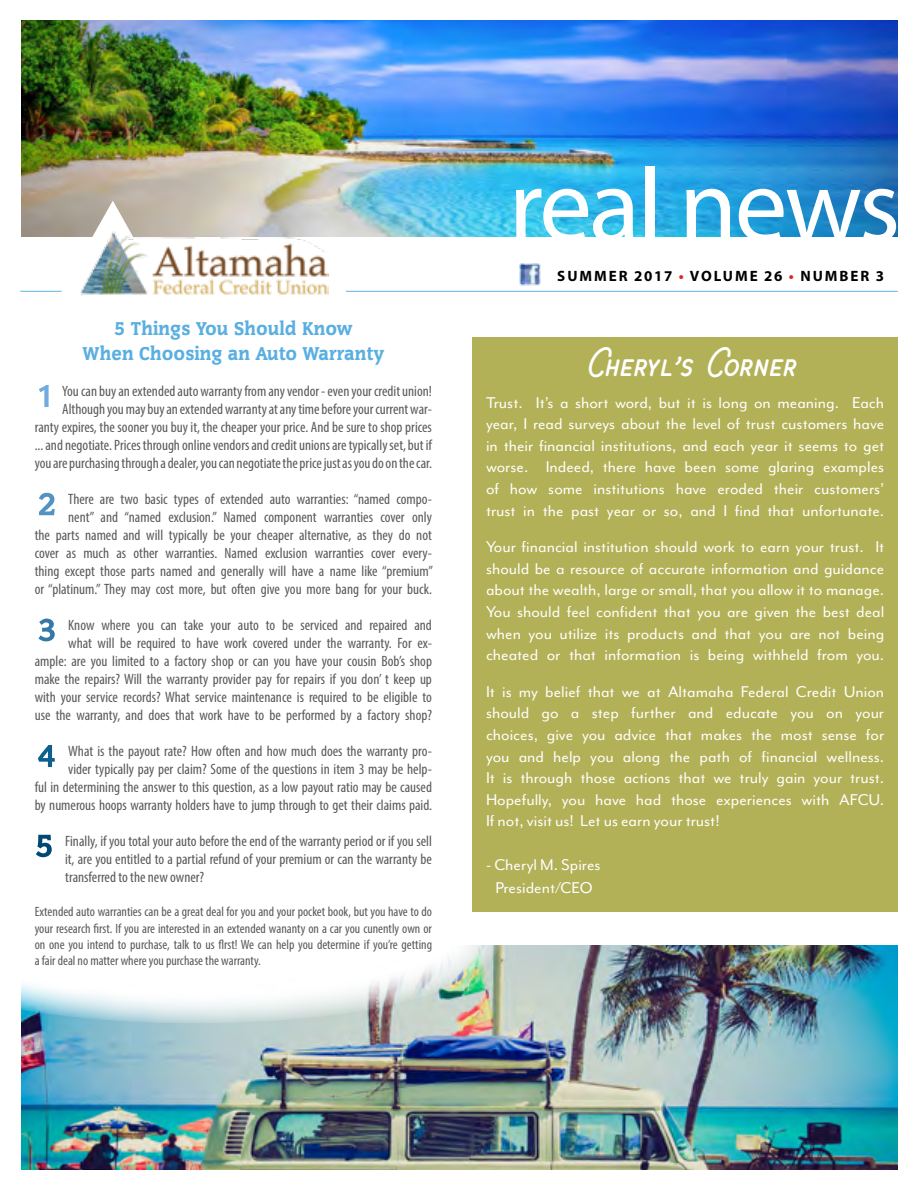
<style>
.page{position:relative;width:918px;height:1188px;background:#fff}
.page>*{position:absolute;margin:0;border:0;box-sizing:border-box;transform-origin:0 0}
.t1{font:105px "Myriad Pro";letter-spacing:-.025em;color:#fff}
.t2{font:34.5px "Chippewa Falls";color:#fff}
.t3{font:21px/25.2px "Cg Congress Hy";color:#5aafe1;text-align:center}
.t4{font:18px/21.6px "Mr Eaves Mod OT";color:#fff;text-align:justify}
.t5{font:condensed 15px/18px "Myriad Pro";color:#58595b;text-align:right}
.t6{font:700 15px "Myriad Pro";letter-spacing:.13em;color:#000}
.t7{font:condensed 13.5px/16.2px "Myriad Pro";color:#58595b;text-align:justify}
.s1{color:#e31f27}
</style>
<div class="page">
<img style="left:21px;top:945px;width:877px;height:225px">
<svg style="left:21px;top:945px;width:486px;height:78px"></svg>
<img style="left:21px;top:20px;width:877px;height:216px">
<svg style="left:35px;top:201px;width:155px;height:90px"></svg>
<img style="left:80px;top:229px;width:248px;height:67px">
<hr style="left:346px;top:291px;width:552px;height:1px;background:#5eb5e3">
<hr style="left:20px;top:291px;width:42px;height:1px;background:#5eb5e3">
<img style="left:519px;top:264px;width:22px;height:22px">
<div style="left:472px;top:337px;width:426px;height:575px;background:#b3b157"></div>
<svg style="left:39px;top:493px;width:16px;height:22px"></svg>
<svg style="left:38px;top:619px;width:17px;height:22px"></svg>
<svg style="left:38px;top:745px;width:17px;height:22px"></svg>
<svg style="left:36px;top:835px;width:16px;height:22px"></svg>
<svg style="left:39px;top:385px;width:10px;height:22px"></svg>
<h3 class="t3" style="left:82px;top:316px;width:303px">5 Things You Should Know<br>When Choosing an Auto Warranty</h3>
<p class="t5" style="left:35px;top:382px;width:399px">You can buy an extended auto warranty from any vendor - even your credit union!<br>Although you may buy an extended warranty at any time before your current war&shy;ranty expires, the sooner you buy it, the cheaper your price. And be sure to shop prices ... and negotiate. Prices through online vendors and credit unions are typically set, but if you are purchasing through a dealer, you can negotiate the price just as you do on the car.</p>
<p class="t5" style="left:35px;top:490px;width:400px">There are two basic types of extended auto warranties: “named compo-<br>nent” and “named exclusion.” Named component warranties cover only<br>the parts named and will typically be your cheaper alternative, as they do not cover as much as other warranties. Named exclusion warranties cover every&shy;thing except those parts named and generally will have a name like “premium” or “platinum.” They may cost more, but often give you more bang for your buck.</p>
<p class="t5" style="left:35px;top:616px;width:399px">Know where you can take your auto to be serviced and repaired and<br>what will be required to have work covered under the warranty. For ex&shy;ample: are you limited to a factory shop or can you have your cousin Bob’s shop make the repairs? Will the warranty provider pay for repairs if you don’ t keep up with your service records? What service maintenance is required to be eligible to use the warranty, and does that work have to be performed by a factory shop?</p>
<p class="t5" style="left:35px;top:742px;width:399px">What is the payout rate? How often and how much does the warranty pro-<br>vider typically pay per claim? Some of the questions in item 3 may be help-<br>ful in determining the answer to this question, as a low payout ratio may be caused by numerous hoops warranty holders have to jump through to get their claims paid.</p>
<p class="t5" style="left:65px;top:832px;width:368px;text-align:justify">Finally, if you total your auto before the end of the warranty period or if you sell it, are you entitled to a partial refund of your premium or can the warranty be transferred to the new owner?</p>
<p class="t7" style="left:35px;top:904px;width:399px">Extended auto warranties can be a great deal for you and your pocket book, but you have to do your research first. If you are interested in an extended wananty on a car you cunently own or on one you intend to purchase, talk to us flrst! We can help you determine if you’re getting a fair deal no matter where you purchase the warranty.</p>
<h1 class="t1" style="left:509px;top:148px;width:393px">real news</h1>
<p class="t6" style="left:557px;top:266px;width:328px">SUMMER 2017 <span class="s1">•</span> VOLUME 26 <span class="s1">•</span> NUMBER 3</p>
<h2 class="t2" style="left:586px;top:339px;width:212px">Cheryl’s Corner</h2>
<p class="t4" style="left:486px;top:392px;width:400px">Trust. It’s a short word, but it is long on meaning. Each year, I read surveys about the level of trust customers have in their financial institutions, and each year it seems to get worse. Indeed, there have been some glaring examples of how some institutions have eroded their customers’ trust in the past year or so, and I find that unfortunate.</p>
<p class="t4" style="left:486px;top:536px;width:400px">Your financial institution should work to earn your trust. It should be a resource of accurate information and guidance about the wealth, large or small, that you allow it to manage.<br>You should feel confident that you are given the best deal when you utilize its products and that you are not being cheated or that information is being withheld from you.</p>
<p class="t4" style="left:486px;top:681px;width:400px">It is my belief that we at Altamaha Federal Credit Union should go a step further and educate you on your choices, give you advice that makes the most sense for you and help you along the path of financial wellness.<br>It is through those actions that we truly gain your trust.<br>Hopefully, you have had those experiences with AFCU.<br>If not, visit us! Let us earn your trust!</p>
<p class="t4" style="left:486px;top:853px;width:116px;line-height:23.4px;text-align:center">- Cheryl M. Spires<br>President/CEO</p>
</div>
